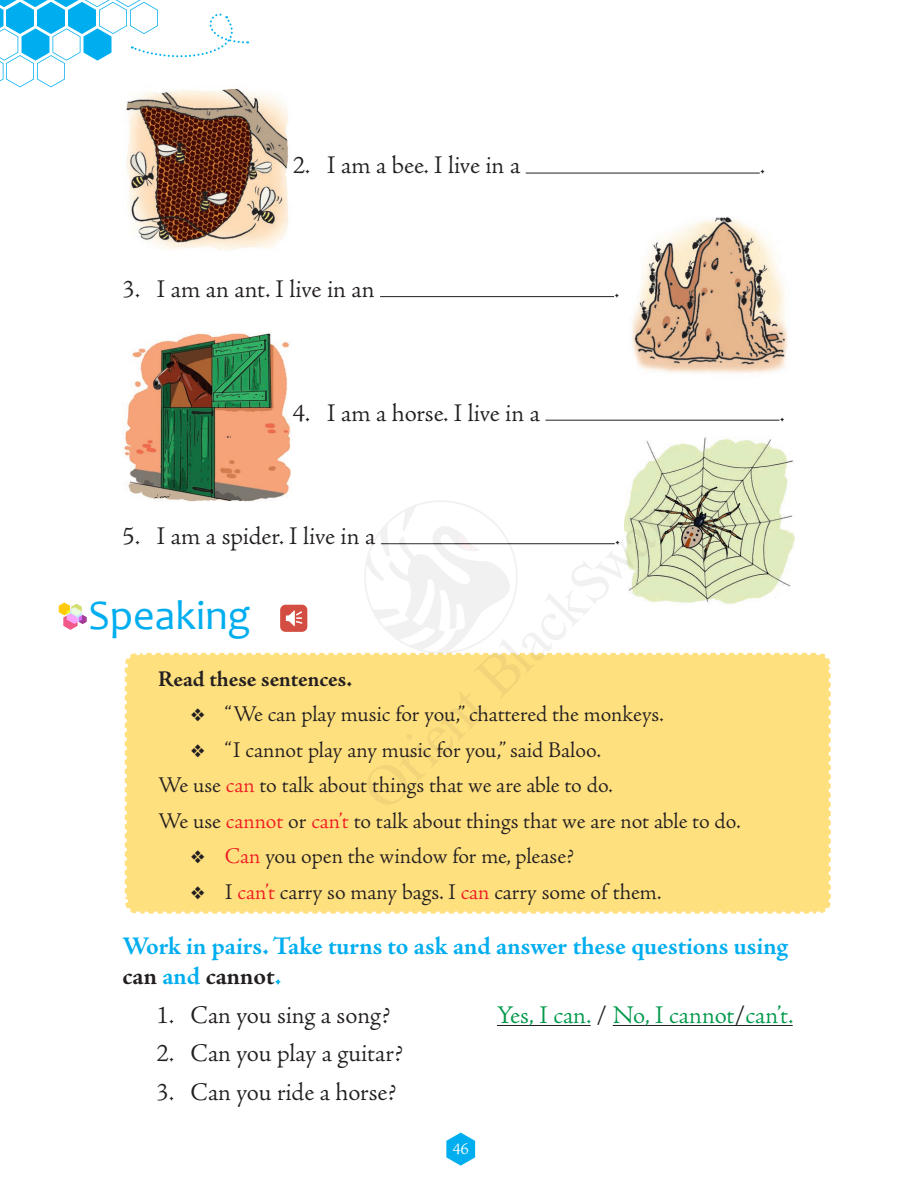
<style>
.page{position:relative;width:919px;height:1191px;background:#fff}
.page>*{position:absolute;margin:0;border:0;box-sizing:border-box;transform-origin:0 0}
.t1{font:42px "Candara";color:#00aeef}
.t2{font:300 25.5px "Adobe Jenson Pro";color:#231f20}
.t3{font:700 25.5px/30px "Adobe Jenson Pro";letter-spacing:-.005em;color:#00aeef}
.t4{font:300 25.5px "Adobe Jenson Pro";letter-spacing:-.005em;color:#00984a}
.t5{font:300 22.5px/35.5px "Adobe Jenson Pro";letter-spacing:-.005em;color:#231f20}
.t6{font:700 22.5px "Adobe Jenson Pro";letter-spacing:-.005em;color:#231f20}
.t7{font:300 16.5px "Adobe Jenson Pro";color:#fff}
.s1{color:#ee1d23}
.s2{color:#231f20}
</style>
<div class="page">
<svg style="left:446px;top:1132px;width:29px;height:34px"></svg>
<hr style="left:497px;top:1025px;width:93px;height:1px;background:#231f20">
<hr style="left:612px;top:1025px;width:180px;height:1px;background:#231f20">
<img style="left:126px;top:88px;width:163px;height:163px">
<hr style="left:525px;top:173px;width:234px;height:1px;background:#231f20">
<hr style="left:380px;top:296px;width:234px;height:1px;background:#231f20">
<img style="left:632px;top:217px;width:156px;height:157px">
<img style="left:122px;top:332px;width:169px;height:170px">
<hr style="left:545px;top:420px;width:234px;height:1px;background:#231f20">
<hr style="left:381px;top:543px;width:234px;height:1px;background:#231f20">
<img style="left:625px;top:437px;width:169px;height:167px">
<div style="left:125px;top:653px;width:705px;height:261px;background:#ffe07f;border-radius:13px"></div>
<svg style="left:124px;top:675px;width:14px;height:239px"></svg>
<svg style="left:146px;top:899px;width:685px;height:15px"></svg>
<svg style="left:817px;top:653px;width:14px;height:239px"></svg>
<svg style="left:125px;top:652px;width:684px;height:16px"></svg>
<svg style="left:59px;top:602px;width:28px;height:28px"></svg>
<div style="left:280px;top:605px;width:27px;height:27px;background:#d34d42;border-radius:5px"></div>
<svg style="left:286px;top:610px;width:16px;height:16px"></svg>
<svg style="left:0;top:0;width:248px;height:87px"></svg>
<svg style="left:335px;top:500px;width:212px;height:168px"></svg>
<svg style="left:453px;top:532px;width:26px;height:26px"></svg>
<p class="t2" style="left:293px;top:151px;width:229px">2. I am a bee. I live in a</p>
<p class="t2" style="left:122px;top:275px;width:253px">3. I am an ant. I live in an</p>
<p class="t2" style="left:293px;top:398px;width:249px">4. I am a horse. I live in a</p>
<p class="t2" style="left:122px;top:522px;width:254px">5. I am a spider. I live in a</p>
<p class="t2" style="left:614px;top:275px;width:7px">.</p>
<p class="t2" style="left:615px;top:522px;width:7px">.</p>
<p class="t2" style="left:759px;top:151px;width:7px">.</p>
<p class="t2" style="left:779px;top:398px;width:7px">.</p>
<h1 class="t1" style="left:88px;top:588px;width:164px">Speaking</h1>
<p class="t6" style="left:158px;top:666px;width:195px">Read these sentences.</p>
<p class="t5" style="left:191px;top:697px;width:474px">❖ “We can play music for you,” chattered the monkeys.</p>
<p class="t5" style="left:158px;top:732px;width:584px;text-indent:33px">❖ “I cannot play any music for you,” said Baloo.<br>We use <span class="s1">can</span> to talk about things that we are able to do.<br>We use <span class="s1">cannot</span> or <span class="s1">can’t</span> to talk about things that we are not able to do.</p>
<p class="t5" style="left:191px;top:839px;width:384px">❖ <span class="s1">Can</span> you open the window for me, please?</p>
<p class="t5" style="left:191px;top:874px;width:472px">❖ I <span class="s1">can’t</span> carry so many bags. I <span class="s1">can</span> carry some of them.</p>
<p class="t3" style="left:122px;top:932px;width:667px">Work in pairs. Take turns to ask and answer these questions using <span class="s2">can</span> and <span class="s2">cannot</span>.</p>
<p class="t2" style="left:156px;top:1000px;width:235px">1. Can you sing a song?</p>
<p class="t4" style="left:497px;top:1000px;width:298px">Yes, I can. <span class="s2">/</span> No, I cannot<span class="s2">/</span>can’t.</p>
<p class="t2" style="left:156px;top:1039px;width:248px">2. Can you play a guitar?</p>
<p class="t2" style="left:156px;top:1077px;width:241px">3. Can you ride a horse?</p>
<p class="t7" style="left:453px;top:1139px;width:17px">46</p>
</div>
